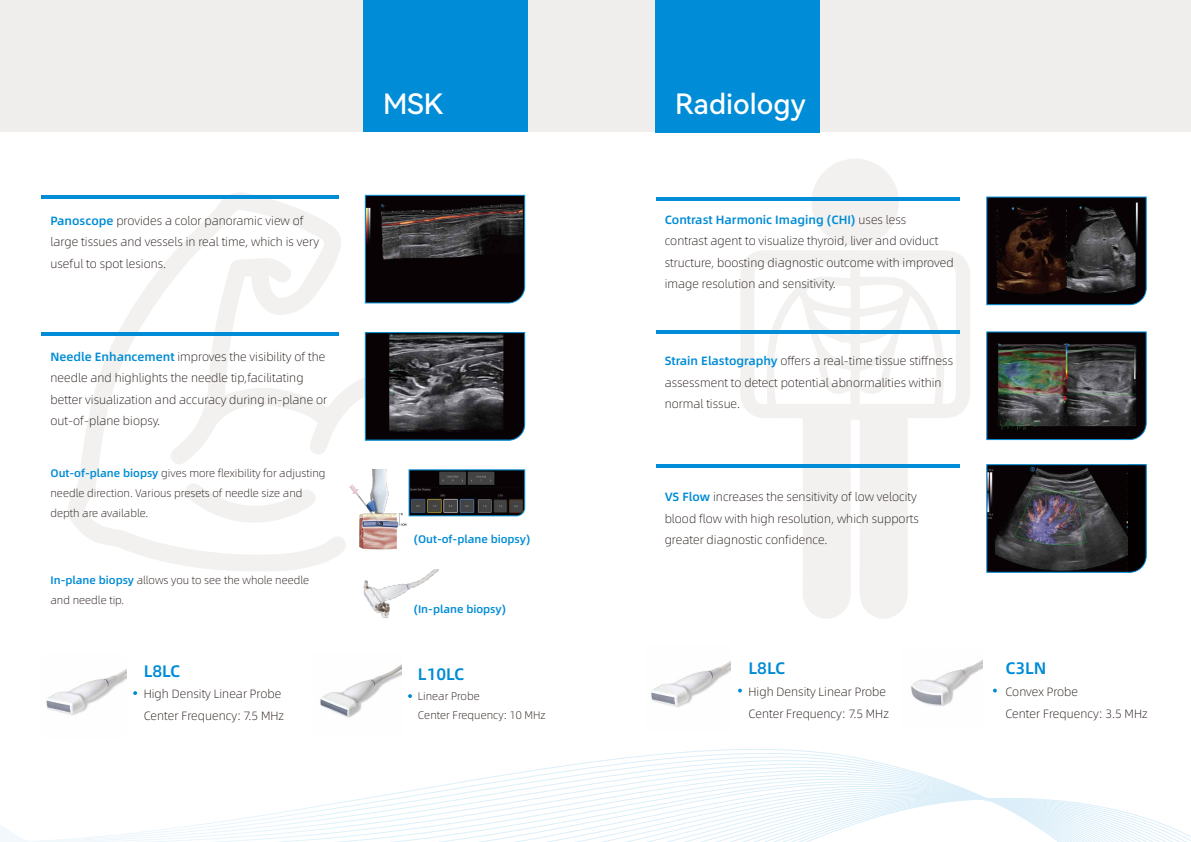
<style>
.page{position:relative;width:1191px;height:842px;background:#fff}
.page>*{position:absolute;margin:0;border:0;box-sizing:border-box;transform-origin:0 0}
.t1{font:28px "Harmony OS Sans Medium";color:#fff}
.t2{font:500 16.7px "Alibaba Pu Hui Ti";color:#008cd6}
.t3{font:300 12px/21.6px "Alibaba Pu Hui Ti";color:#221815}
.t4{font:300 11px/19.6px "Alibaba Pu Hui Ti";color:#221815}
.t5{font:500 11px "Alibaba Pu Hui Ti";color:#008cd6}
.s1{font-weight:500;color:#008cd6}
</style>
<div class="page">
<svg style="left:740px;top:250px;width:230px;height:368px"></svg>
<svg style="left:807px;top:159px;width:94px;height:87px"></svg>
<svg style="left:68px;top:192px;width:319px;height:379px"></svg>
<svg style="left:184px;top:482px;width:132px;height:41px"></svg>
<svg style="left:0;top:749px;width:1175px;height:93px"></svg>
<hr style="left:41px;top:196px;width:298px;height:3px;background:#008cd6">
<hr style="left:656px;top:197px;width:303px;height:3px;background:#008cd6">
<hr style="left:41px;top:333px;width:298px;height:3px;background:#008cd6">
<hr style="left:656px;top:331px;width:303px;height:3px;background:#008cd6">
<hr style="left:656px;top:464px;width:303px;height:3px;background:#008cd6">
<img style="left:986px;top:331px;width:161px;height:110px">
<svg style="left:986px;top:196px;width:161px;height:110px;background:#252123"></svg>
<svg style="left:364px;top:332px;width:162px;height:109px;background:#36383d"></svg>
<svg style="left:986px;top:464px;width:161px;height:109px;background:#2d2e34"></svg>
<img style="left:911px;top:660px;width:71px;height:46px">
<svg style="left:364px;top:194px;width:162px;height:110px;background:#232225"></svg>
<div style="left:0;top:0;width:1191px;height:132px;background:#efeeec"></div>
<div style="left:363px;top:0;width:164px;height:132px;background:#008cd6"></div>
<div style="left:655px;top:0;width:164px;height:133px;background:#008cd6"></div>
<svg style="left:408px;top:469px;width:118px;height:48px;background:#292e33"></svg>
<img style="left:349px;top:470px;width:58px;height:81px">
<img style="left:362px;top:569px;width:77px;height:50px">
<img style="left:320px;top:664px;width:82px;height:54px">
<svg style="left:408px;top:694px;width:4px;height:4px"></svg>
<img style="left:651px;top:661px;width:80px;height:46px">
<svg style="left:738px;top:689px;width:4px;height:3px"></svg>
<img style="left:46px;top:669px;width:80px;height:46px">
<svg style="left:133px;top:691px;width:4px;height:4px"></svg>
<svg style="left:993px;top:689px;width:4px;height:3px"></svg>
<p class="t3" style="left:50px;top:209px;width:270px"><span class="s1">Panoscope</span> provides a color panoramic view of large tissues and vessels in real time, which is very useful to spot lesions.</p>
<p class="t3" style="left:50px;top:345px;width:278px"><span class="s1">Needle Enhancement</span> improves the visibility of the needle and highlights the needle tip,facilitating better visualization and accuracy during in-plane or out-of-plane biopsy.</p>
<p class="t4" style="left:50px;top:463px;width:276px"><span class="s1">Out-of-plane biopsy</span> gives more flexibility for adjusting needle direction. Various presets of needle size and depth are available.</p>
<p class="t4" style="left:50px;top:570px;width:260px"><span class="s1">In-plane biopsy</span> allows you to see the whole needle and needle tip.</p>
<h2 class="t2" style="left:144px;top:658px;width:38px">L8LC</h2>
<p class="t3" style="left:144px;top:683px;width:142px">High Density Linear Probe<br>Center Frequency: 7.5 MHz</p>
<h1 class="t1" style="left:383px;top:84px;width:62px">MSK</h1>
<h1 class="t1" style="left:675px;top:84px;width:132px">Radiology</h1>
<p class="t3" style="left:664px;top:208px;width:290px"><span class="s1">Contrast Harmonic Imaging (CHI)</span> uses less<br>contrast agent to visualize thyroid, liver and oviduct structure, boosting diagnostic outcome with improved image resolution and sensitivity.</p>
<p class="t5" style="left:414px;top:530px;width:118px">(Out-of-plane biopsy)</p>
<p class="t5" style="left:414px;top:600px;width:94px">(In-plane biopsy)</p>
<h2 class="t2" style="left:418px;top:661px;width:48px">L10LC</h2>
<p class="t4" style="left:418px;top:685px;width:129px">Linear Probe<br>Center Frequency: 10 MHz</p>
<p class="t3" style="left:664px;top:349px;width:290px"><span class="s1">Strain Elastography</span> offers a real-time tissue stiffness assessment to detect potential abnormalities within normal tissue.</p>
<p class="t3" style="left:664px;top:485px;width:256px"><span class="s1">VS Flow</span> increases the sensitivity of low velocity blood flow with high resolution, which supports greater diagnostic confidence.</p>
<h2 class="t2" style="left:748px;top:655px;width:38px">L8LC</h2>
<p class="t3" style="left:748px;top:680px;width:142px">High Density Linear Probe<br>Center Frequency: 7.5 MHz</p>
<h2 class="t2" style="left:1005px;top:655px;width:43px">C3LN</h2>
<p class="t3" style="left:1005px;top:680px;width:144px">Convex Probe<br>Center Frequency: 3.5 MHz</p>
</div>
